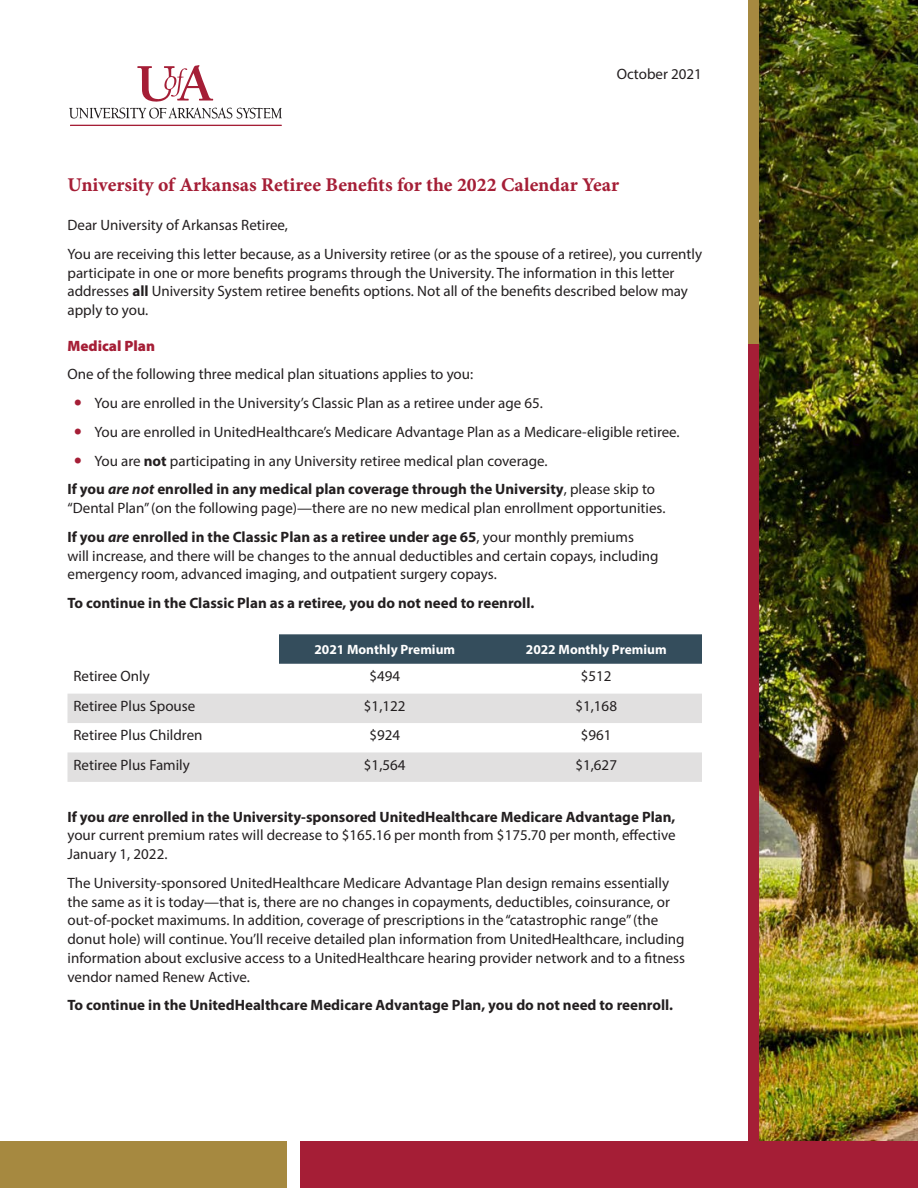
<style>
.page{position:relative;width:918px;height:1188px;background:#fff}
.page>*{position:absolute;margin:0;border:0;box-sizing:border-box;transform-origin:0 0}
.t1{font:19.5px "Minion Pro Bold Capt";color:#a51e36}
.t2{font:15px/18.8px "Myriad Pro";color:#231f20}
.t3{font:700 15px "Myriad Pro";color:#231f20}
.t4{font:900 15px "Myriad Pro";color:#a51e36}
.t5{font:700 13.5px "Myriad Pro";color:#fff}
.s1{font-weight:700}
.s2{font-weight:900;font-size:21px;color:#a51e36}
.s3{font-weight:700;font-style:italic}
</style>
<div class="page">
<svg style="left:69px;top:65px;width:213px;height:61px"></svg>
<img style="left:759px;top:0;width:159px;height:1142px">
<div style="left:748px;top:343px;width:11px;height:845px;background:#a51e36"></div>
<div style="left:748px;top:0;width:11px;height:343px;background:#a68940"></div>
<div style="left:279px;top:634px;width:423px;height:30px;background:#344d5c"></div>
<svg style="left:68px;top:694px;width:634px;height:88px;fill:#e1e0e0"></svg>
<div style="left:0;top:1142px;width:287px;height:46px;background:#a68940"></div>
<div style="left:300px;top:1142px;width:618px;height:46px;background:#a51e36"></div>
<p class="t2" style="left:617px;top:64px;width:87px">October 2021</p>
<h1 class="t1" style="left:68px;top:171px;width:553px">University of Arkansas Retiree Benefits for the 2022 Calendar Year</h1>
<p class="t2" style="left:68px;top:211px;width:636px;line-height:28.8px">Dear University of Arkansas Retiree,<br>You are receiving this letter because, as a University retiree (or as the spouse of a retiree), you currently</p>
<p class="t2" style="left:68px;top:263px;width:622px">participate in one or more benefits programs through the University. The information in this letter addresses <span class="s1">all</span> University System retiree benefits options. Not all of the benefits described below may apply to you.</p>
<p class="t4" style="left:68px;top:336px;width:89px">Medical Plan</p>
<p class="t2" style="left:68px;top:365px;width:407px">One of the following three medical plan situations applies to you:</p>
<p class="t2" style="left:74px;top:393px;width:470px"><span class="s2">•</span> You are enrolled in the University’s Classic Plan as a retiree under age 65.</p>
<p class="t2" style="left:74px;top:422px;width:607px"><span class="s2">•</span> You are enrolled in UnitedHealthcare’s Medicare Advantage Plan as a Medicare-eligible retiree.</p>
<p class="t2" style="left:68px;top:446px;width:589px;line-height:28.8px;text-indent:7px"><span class="s2">•</span> You are <span class="s1">not</span> participating in any University retiree medical plan coverage.<br><span class="s1">If you</span> <span class="s3">are not</span> <span class="s1">enrolled in any medical plan coverage through the University</span>, please skip to</p>
<p class="t2" style="left:68px;top:493px;width:600px;line-height:28.8px">“Dental Plan” (on the following page)—there are no new medical plan enrollment opportunities.<br><span class="s1">If you</span> <span class="s3">are</span> <span class="s1">enrolled in the Classic Plan as a retiree under age 65</span>, your monthly premiums</p>
<p class="t2" style="left:68px;top:546px;width:593px">will increase, and there will be changes to the annual deductibles and certain copays, including emergency room, advanced imaging, and outpatient surgery copays.</p>
<p class="t3" style="left:68px;top:593px;width:468px">To continue in the Classic Plan as a retiree, you do not need to reenroll.</p>
<p class="t5" style="left:314px;top:641px;width:142px">2021 Monthly Premium</p>
<p class="t5" style="left:526px;top:641px;width:142px">2022 Monthly Premium</p>
<p class="t2" style="left:74px;top:666px;width:78px">Retiree Only</p>
<p class="t2" style="left:369px;top:666px;width:32px">$494</p>
<p class="t2" style="left:581px;top:666px;width:32px">$512</p>
<p class="t2" style="left:74px;top:696px;width:123px">Retiree Plus Spouse</p>
<p class="t2" style="left:364px;top:696px;width:43px">$1,122</p>
<p class="t2" style="left:575px;top:696px;width:43px">$1,168</p>
<p class="t2" style="left:74px;top:726px;width:131px">Retiree Plus Children</p>
<p class="t2" style="left:369px;top:726px;width:32px">$924</p>
<p class="t2" style="left:581px;top:726px;width:32px">$961</p>
<p class="t2" style="left:74px;top:755px;width:118px">Retiree Plus Family</p>
<p class="t2" style="left:364px;top:755px;width:43px">$1,564</p>
<p class="t2" style="left:575px;top:755px;width:43px">$1,627</p>
<p class="t2" style="left:68px;top:807px;width:610px;text-align:justify"><span class="s1">If you</span> <span class="s3">are</span> <span class="s1">enrolled in the University-sponsored UnitedHealthcare Medicare Advantage Plan, </span>your current premium rates will decrease to $165.16 per month from $175.70 per month, effective January 1, 2022.</p>
<p class="t2" style="left:68px;top:873px;width:619px">The University-sponsored UnitedHealthcare Medicare Advantage Plan design remains essentially the same as it is today—that is, there are no changes in copayments, deductibles, coinsurance, or out-of-pocket maximums. In addition, coverage of prescriptions in the “catastrophic range” (the donut hole) will continue. You’ll receive detailed plan information from UnitedHealthcare, including information about exclusive access to a UnitedHealthcare hearing provider network and to a fitness vendor named Renew Active.</p>
<p class="t3" style="left:68px;top:996px;width:607px">To continue in the UnitedHealthcare Medicare Advantage Plan, you do not need to reenroll.</p>
</div>
